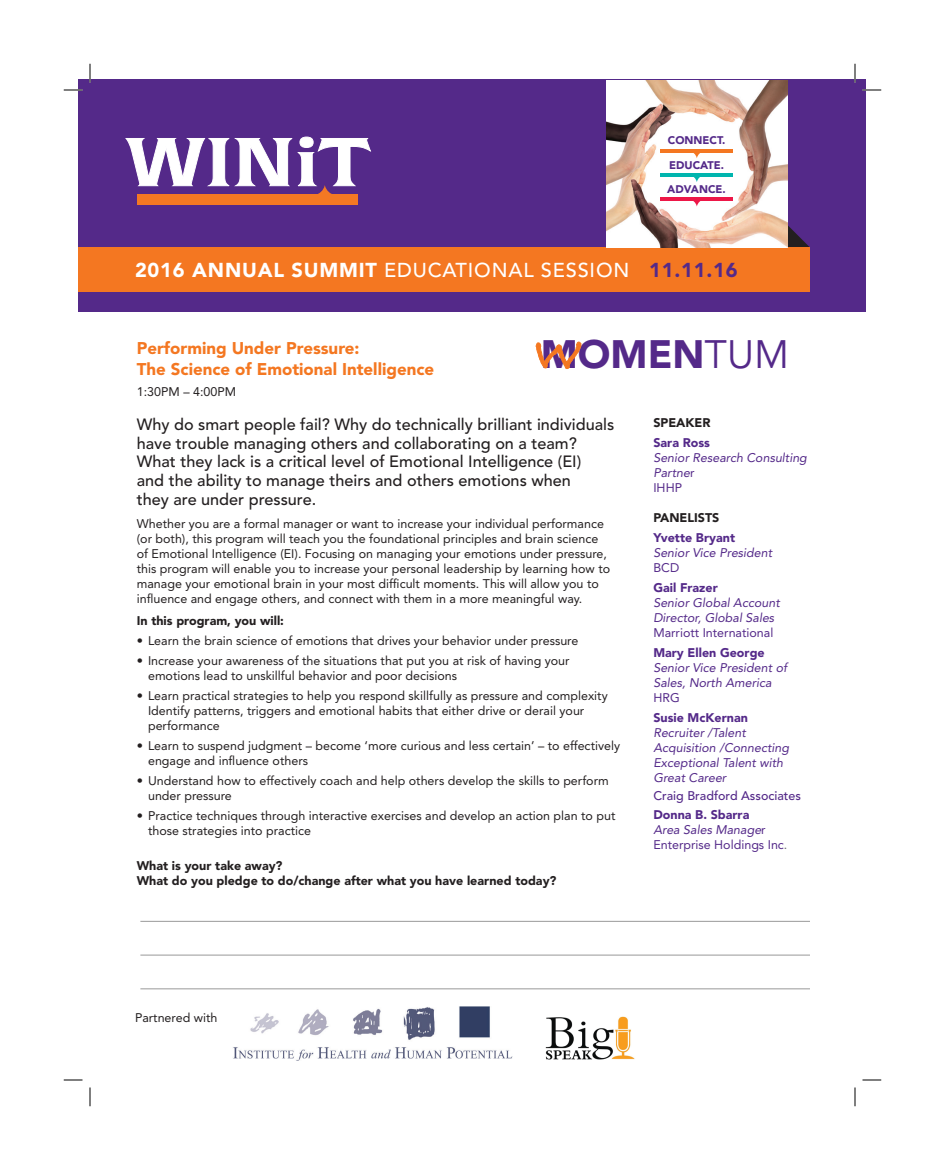
<style>
.page{position:relative;width:945px;height:1170px;background:#fff}
.page>*{position:absolute;margin:0;border:0;box-sizing:border-box;transform-origin:0 0}
.t1{font:900 39.38px "Avenir";color:#542989}
.t2{font:500 20px "Avenir";letter-spacing:.04em;color:#fff}
.t3{font:900 16.88px/21.2px "Avenir";color:#f47721}
.t4{font:500 16.25px/18.8px "Avenir";color:#231f20}
.t5{font:12.5px/15px "Avenir";color:#231f20}
.t6{font:italic 12.5px/15px "Avenir";color:#542989}
.t7{font:900 12.5px/15px "Avenir";color:#231f20}
.t8{font:12.5px/15px "Avenir";color:#542989}
.t9{font:900 12.5px "Avenir";color:#542989}
.t10{font:500 12.5px "Avenir";color:#542989}
.t11{font:900 11px/24.1px "Avenir";color:#542989}
.s1{font-weight:900}
.s2{font-weight:900;color:#542989}
.s3{font-weight:400}
.s4{font-style:normal}
.s5{font-style:italic}
.s6{color:#6d7070}
</style>
<div class="page">
<div style="left:79px;top:79px;width:787px;height:232px;background:#542989"></div>
<svg style="left:788px;top:225px;width:22px;height:23px"></svg>
<svg style="left:125px;top:137px;width:246px;height:58px"></svg>
<div style="left:137px;top:194px;width:220px;height:11px;background:#f47823"></div>
<div style="left:79px;top:248px;width:731px;height:44px;background:#f47721"></div>
<svg style="left:535px;top:341px;width:47px;height:28px"></svg>
<img style="left:607px;top:80px;width:181px;height:168px">
<hr style="left:661px;top:149px;width:72px;height:4px;background:#f47721">
<hr style="left:661px;top:173px;width:72px;height:4px;background:#00b5ae">
<hr style="left:661px;top:198px;width:72px;height:3px;background:#ed1748">
<svg style="left:690px;top:153px;width:14px;height:5px"></svg>
<svg style="left:690px;top:177px;width:14px;height:5px"></svg>
<svg style="left:690px;top:201px;width:14px;height:6px"></svg>
<img style="left:545px;top:1016px;width:90px;height:44px">
<img style="left:233px;top:1007px;width:280px;height:53px">
<hr style="left:140px;top:921px;width:670px;height:1px;background:#999">
<hr style="left:140px;top:955px;width:670px;height:1px;background:#999">
<hr style="left:140px;top:989px;width:670px;height:1px;background:#999">
<svg style="left:64px;top:89px;width:18px;height:2px"></svg>
<svg style="left:862px;top:89px;width:19px;height:2px"></svg>
<svg style="left:64px;top:1079px;width:18px;height:2px"></svg>
<svg style="left:862px;top:1079px;width:19px;height:2px"></svg>
<svg style="left:89px;top:64px;width:2px;height:18px"></svg>
<svg style="left:89px;top:1088px;width:2px;height:18px"></svg>
<svg style="left:854px;top:64px;width:2px;height:18px"></svg>
<svg style="left:854px;top:1088px;width:2px;height:18px"></svg>
<p class="t11" style="left:667px;top:128px;width:60px">CONNECT.<br>EDUCATE.<br>ADVANCE.</p>
<h2 class="t2" style="left:135px;top:259px;width:604px"><span class="s1">2016 ANNUAL SUMMIT</span> EDUCATIONAL SESSION <span class="s2">11.11.16</span></h2>
<h1 class="t1" style="left:541px;top:331px;width:250px">MOMEN<span class="s3">TUM</span></h1>
<h3 class="t3" style="left:137px;top:337px;width:299px">Performing Under Pressure:<br>The Science of Emotional Intelligence</h3>
<p class="t5" style="left:137px;top:384px;width:101px">1:30PM – 4:00PM</p>
<p class="t4" style="left:137px;top:415px;width:479px">Why do smart people fail? Why do technically brilliant individuals have trouble managing others and collaborating on a team?<br>What they lack is a critical level of Emotional Intelligence (EI)<br>and the ability to manage theirs and others emotions when<br>they are under pressure.</p>
<p class="t5" style="left:137px;top:516px;width:475px">Whether you are a formal manager or want to increase your individual performance (or both), this program will teach you the foundational principles and brain science of Emotional Intelligence (EI). Focusing on managing your emotions under pressure, this program will enable you to increase your personal leadership by learning how to manage your emotional brain in your most difficult moments. This will allow you to influence and engage others, and connect with them in a more meaningful way.</p>
<p class="t7" style="left:137px;top:613px;width:149px">In this program, you will:</p>
<p class="t5" style="left:137px;top:633px;width:443px">• Learn the brain science of emotions that drives your behavior under pressure</p>
<p class="t5" style="left:148px;top:653px;width:423px;text-indent:-11px">• Increase your awareness of the situations that put you at risk of having your emotions lead to unskillful behavior and poor decisions</p>
<p class="t5" style="left:148px;top:688px;width:461px;text-indent:-11px">• Learn practical strategies to help you respond skillfully as pressure and complexity<br>Identify patterns, triggers and emotional habits that either drive or derail your performance</p>
<p class="t5" style="left:148px;top:738px;width:474px;text-indent:-11px">• Learn to suspend judgment – become ‘more curious and less certain’ – to effectively engage and influence others</p>
<p class="t5" style="left:148px;top:773px;width:462px;text-indent:-11px">• Understand how to effectively coach and help others develop the skills to perform under pressure</p>
<p class="t5" style="left:148px;top:808px;width:469px;text-indent:-11px">• Practice techniques through interactive exercises and develop an action plan to put those strategies into practice</p>
<p class="t7" style="left:137px;top:858px;width:421px">What is your take away?<br>What do you pledge to do/change after what you have learned today?</p>
<p class="t7" style="left:653px;top:415px;width:59px">SPEAKER</p>
<p class="t9" style="left:653px;top:435px;width:58px">Sara Ross</p>
<p class="t6" style="left:653px;top:450px;width:155px">Senior Research Consulting<br>Partne<span class="s4">r<br>IHHP</span></p>
<p class="t7" style="left:653px;top:510px;width:67px">PANELISTS</p>
<p class="t9" style="left:653px;top:530px;width:83px">Yvette Bryant</p>
<p class="t6" style="left:653px;top:545px;width:120px">Senior Vice President</p>
<p class="t8" style="left:653px;top:560px;width:27px">BCD</p>
<p class="t9" style="left:653px;top:580px;width:66px">Gail Frazer</p>
<p class="t6" style="left:653px;top:595px;width:128px">Senior Global Account<br>Director, Global Sales</p>
<p class="t8" style="left:653px;top:625px;width:121px">Marriott International</p>
<p class="t9" style="left:653px;top:645px;width:113px">Mary Ellen George</p>
<p class="t6" style="left:653px;top:660px;width:135px">Senior Vice President of<br>Sales, North America</p>
<p class="t8" style="left:653px;top:690px;width:28px">HRG</p>
<p class="t9" style="left:653px;top:710px;width:96px">Susie McKernan</p>
<p class="t6" style="left:653px;top:725px;width:137px">Recruiter /Talent<br>Acquisition /Connecting<br>Exceptional Talent with<br>Great Career</p>
<p class="t10" style="left:653px;top:788px;width:149px">Craig Bradford Associates</p>
<p class="t8" style="left:653px;top:808px;width:136px"><span class="s1">Donna B. Sbarra<br></span><span class="s5">Area Sales Manage</span>r<br>Enterprise Holdings Inc<span class="s6">.</span></p>
<p class="t5" style="left:135px;top:1010px;width:84px">Partnered with</p>
</div>
